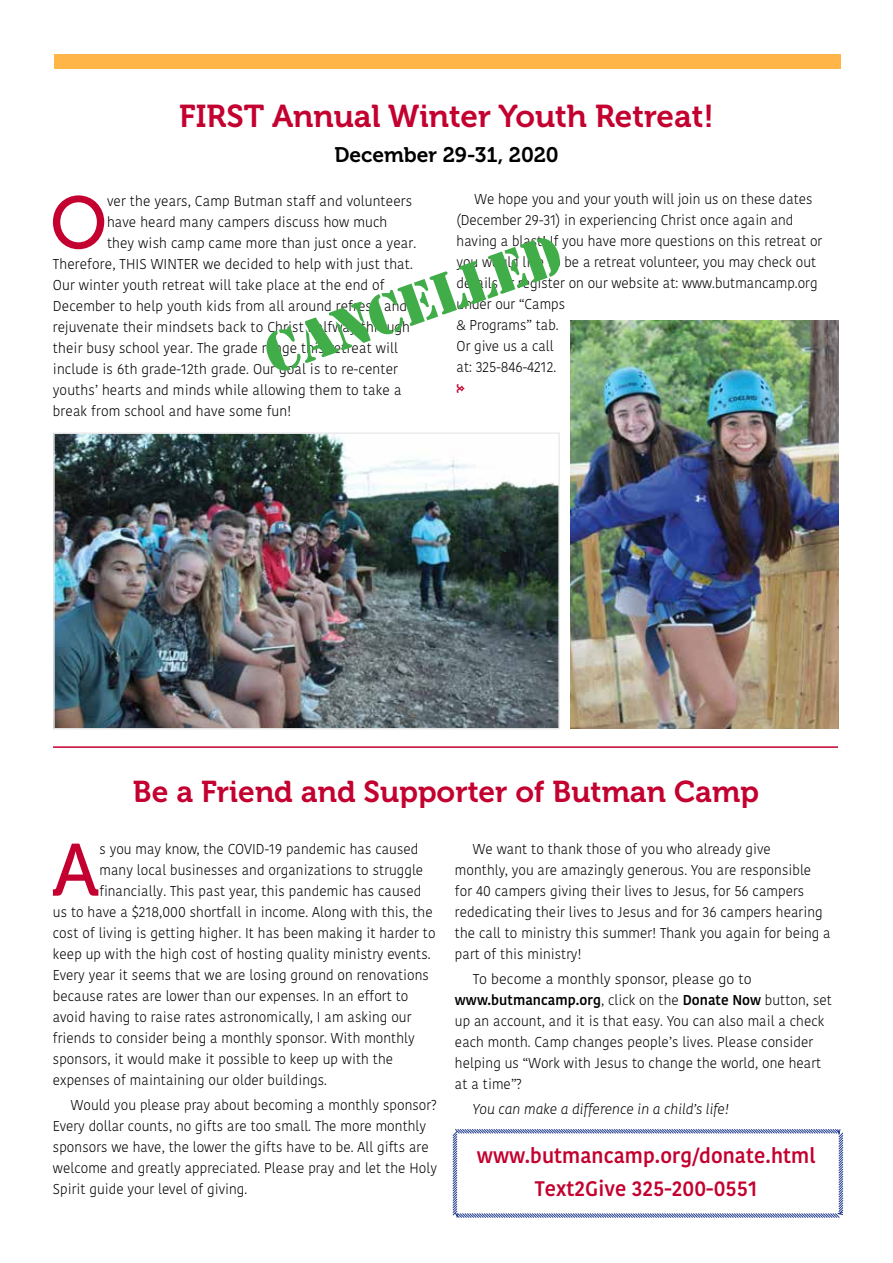
<style>
.page{position:relative;width:893px;height:1263px;background:#fff}
.page>*{position:absolute;margin:0;border:0;box-sizing:border-box;transform-origin:0 0}
.t1{font:73.8px "Museo 500";color:#c3002f;scale:.96 1}
.t2{font:31.5px "Museo 700";color:#c3002f}
.t3{font:30px "Museo 700";color:#c3002f}
.t4{font:500 21px/32.8px "Kohinoor";letter-spacing:.005em;color:#c3002f;text-align:center;scale:.96 1}
.t5{font:21px "Museo 700";color:#000}
.t6{font:300 14.25px/21px "Kohinoor";letter-spacing:.005em;color:#000;scale:.96 1}
.t7{font:300 14.25px/21px "Kohinoor";letter-spacing:.005em;color:#000}
.t8{font:italic 300 14.25px "Kohinoor";letter-spacing:.005em;color:#000;scale:.96 1}
.s1{font-weight:500}
</style>
<div class="page">
<div style="left:54px;top:54px;width:787px;height:14px;background:#ffb547"></div>
<hr style="left:53px;top:746px;width:785px;height:2px;background:#c3002f">
<img style="left:570px;top:320px;width:269px;height:409px">
<img style="left:56px;top:435px;width:501px;height:291px">
<div style="left:53px;top:432px;width:507px;height:297px;border:2px solid #ebebec"></div>
<svg style="left:452px;top:1129px;width:392px;height:89px"></svg>
<svg style="left:266px;top:238px;width:294px;height:133px"></svg>
<h2 class="t2" style="left:179px;top:99px;width:536px">FIRST Annual Winter Youth Retreat!</h2>
<h3 class="t5" style="left:334px;top:143px;width:226px">December 29-31, 2020</h3>
<p class="t6" style="left:457px;top:189px;width:382px;text-indent:18px">We hope you and your youth will join us on these dates (December 29-31) in experiencing Christ once again and having a blast! If you have more questions on this retreat or you would like to be a retreat volunteer, you may check out details or register on our website at: www.butmancamp.org under our “Camps<br>&amp; Programs” tab.<br>Or give us a call<br>at: 325-846-4212.</p>
<h1 class="t1" style="left:51px;top:183px;width:60px">O</h1>
<p class="t7" style="left:107px;top:191px;width:307px">ver the years, Camp Butman staff and volunteers</p>
<p class="t7" style="left:107px;top:212px;width:282px">have heard many campers discuss how much</p>
<p class="t7" style="left:107px;top:233px;width:311px">they wish camp came more than just once a year.</p>
<p class="t7" style="left:53px;top:254px;width:362px">Therefore, THIS WINTER we decided to help with just that.</p>
<p class="t7" style="left:53px;top:275px;width:333px">Our winter youth retreat will take place at the end of</p>
<p class="t7" style="left:53px;top:296px;width:356px">December to help youth kids from all around refresh and</p>
<p class="t7" style="left:53px;top:317px;width:359px">rejuvenate their mindsets back to Christ halfway through</p>
<p class="t7" style="left:53px;top:338px;width:347px">their busy school year. The grade range this retreat will</p>
<p class="t7" style="left:53px;top:359px;width:347px">include is 6th grade-12th grade. Our goal is to re-center</p>
<p class="t7" style="left:53px;top:380px;width:350px">youths’ hearts and minds while allowing them to take a</p>
<p class="t7" style="left:53px;top:401px;width:240px">break from school and have some fun!</p>
<h3 class="t3" style="left:133px;top:775px;width:628px">Be a Friend and Supporter of Butman Camp</h3>
<h1 class="t1" style="left:52px;top:830px;width:51px">A</h1>
<p class="t6" style="left:99px;top:838px;width:334px">s you may know, the COVID-19 pandemic has caused</p>
<p class="t6" style="left:99px;top:859px;width:339px">many local businesses and organizations to struggle</p>
<p class="t6" style="left:99px;top:880px;width:337px">financially. This past year, this pandemic has caused</p>
<p class="t6" style="left:53px;top:901px;width:397px">us to have a $218,000 shortfall in income. Along with this, the</p>
<p class="t6" style="left:53px;top:922px;width:400px">cost of living is getting higher. It has been making it harder to</p>
<p class="t6" style="left:53px;top:943px;width:395px">keep up with the high cost of hosting quality ministry events.</p>
<p class="t6" style="left:53px;top:964px;width:393px">Every year it seems that we are losing ground on renovations</p>
<p class="t6" style="left:53px;top:985px;width:372px">because rates are lower than our expenses. In an effort to</p>
<p class="t6" style="left:53px;top:1006px;width:375px">avoid having to raise rates astronomically, I am asking our</p>
<p class="t6" style="left:53px;top:1027px;width:378px">friends to consider being a monthly sponsor. With monthly</p>
<p class="t6" style="left:53px;top:1048px;width:356px">sponsors, it would make it possible to keep up with the</p>
<p class="t6" style="left:53px;top:1069px;width:287px">expenses of maintaining our older buildings.</p>
<p class="t6" style="left:53px;top:1095px;width:402px;text-indent:18px">Would you please pray about becoming a monthly sponsor?<br>Every dollar counts, no gifts are too small. The more monthly sponsors we have, the lower the gifts have to be. All gifts are welcome and greatly appreciated. Please pray and let the Holy Spirit guide your level of giving.</p>
<p class="t6" style="left:455px;top:838px;width:393px;text-indent:18px">We want to thank those of you who already give<br>monthly, you are amazingly generous. You are responsible for 40 campers giving their lives to Jesus, for 56 campers rededicating their lives to Jesus and for 36 campers hearing the call to ministry this summer! Thank you again for being a part of this ministry!</p>
<p class="t7" style="left:455px;top:969px;width:378px;text-indent:18px">To become a monthly sponsor, please go to <span class="s1">www.butmancamp.org</span>, click on the <span class="s1">Donate Now</span> button, set up an account, and it is that easy. You can also mail a check each month. Camp changes people’s lives. Please consider helping us “Work with Jesus to change the world, one heart at a time”?</p>
<p class="t8" style="left:473px;top:1100px;width:268px">You can make a difference in a child’s life!</p>
<h3 class="t4" style="left:477px;top:1140px;width:354px">www.butmancamp.org/donate.html<br>Text2Give 325-200-0551</h3>
</div>
